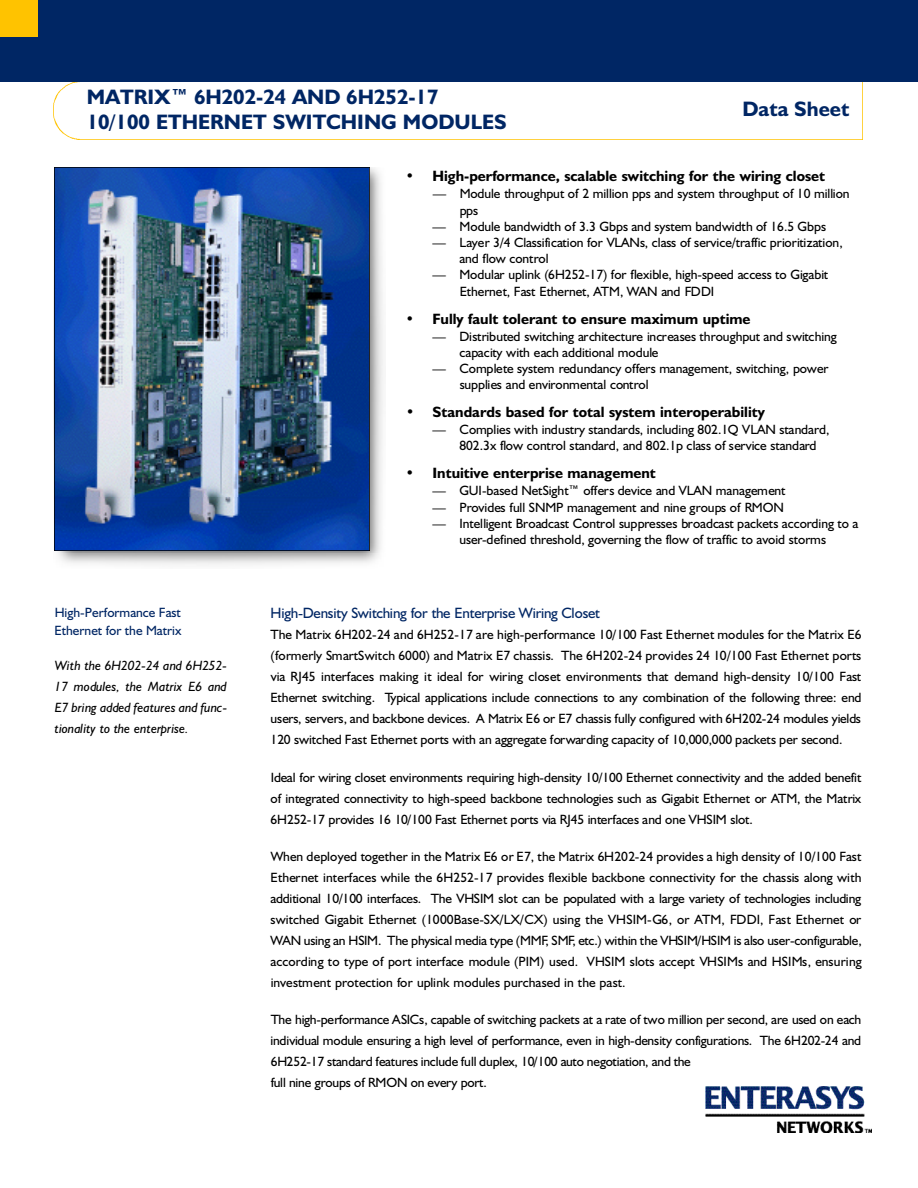
<style>
.page{position:relative;width:918px;height:1188px;background:#fff}
.page>*{position:absolute;margin:0;border:0;box-sizing:border-box;transform-origin:0 0}
.t1{font:700 21px/25.2px "Humanist 521 BT";color:#002664}
.t2{font:700 15px "Humanist 521 BT";color:#000}
.t3{font:15px "Humanist 521 BT";letter-spacing:-.025em;color:#002664}
.t4{font:13.5px/21px "Humanist 521 BT";color:#000}
.t5{font:13.5px/21px "Humanist 521 BT";letter-spacing:-.03em;color:#000}
.t6{font:italic 13.5px/21px "Humanist 521 BT";color:#000;text-align:justify}
.t7{font:13.5px/18px "Humanist 521 BT";color:#002664}
</style>
<div class="page">
<img style="left:53px;top:168px;width:330px;height:397px">
<img style="left:54px;top:82px;width:809px;height:58px">
<img style="left:705px;top:1087px;width:167px;height:45px">
<div style="left:0;top:0;width:918px;height:82px;background:#002664"></div>
<div style="left:0;top:0;width:38px;height:36px;background:#ffc300"></div>
<img style="left:54px;top:167px;width:315px;height:383px">
<h1 class="t1" style="left:87px;top:86px;width:422px">MATRIX™ 6H202-24 AND 6H252-17<br>10/100 ETHERNET SWITCHING MODULES</h1>
<h1 class="t1" style="left:742px;top:98px;width:109px">Data Sheet</h1>
<p class="t7" style="left:55px;top:605px;width:128px">High-Performance Fast<br>Ethernet for the Matrix</p>
<p class="t6" style="left:54px;top:656px;width:174px">With the 6H202-24 and 6H252- 17 modules, the Matrix E6 and E7 bring added features and func&shy;tionality to the enterprise.</p>
<p class="t2" style="left:406px;top:171px;width:421px">• High-performance, scalable switching for the wiring closet</p>
<p class="t4" style="left:460px;top:187px;width:391px;line-height:16.2px;text-indent:-27px">— Module throughput of 2 million pps and system throughput of 10 million pps</p>
<p class="t4" style="left:433px;top:217px;width:395px">— Module bandwidth of 3.3 Gbps and system bandwidth of 16.5 Gbps</p>
<p class="t4" style="left:460px;top:236px;width:385px;line-height:16.2px;text-indent:-27px">— Layer 3/4 Classification for VLANs, class of service/traffic prioritization, and flow control</p>
<p class="t4" style="left:460px;top:268px;width:370px;line-height:16.2px;text-indent:-27px">— Modular uplink (6H252-17) for flexible, high-speed access to Gigabit<br>Ethernet, Fast Ethernet, ATM, WAN and FDDI</p>
<p class="t2" style="left:406px;top:313px;width:347px">• Fully fault tolerant to ensure maximum uptime</p>
<p class="t4" style="left:460px;top:329px;width:379px;line-height:16.2px;text-indent:-27px">— Distributed switching architecture increases throughput and switching capacity with each additional module</p>
<p class="t4" style="left:460px;top:362px;width:370px;line-height:16.2px;text-indent:-27px">— Complete system redundancy offers management, switching, power supplies and environmental control</p>
<p class="t2" style="left:406px;top:407px;width:361px">• Standards based for total system interoperability</p>
<p class="t4" style="left:459px;top:423px;width:372px;line-height:16.5px;text-indent:-27px">— Complies with industry standards, including 802.1Q VLAN standard,<br>802.3x flow control standard, and 802.1p class of service standard</p>
<p class="t2" style="left:406px;top:468px;width:252px">• Intuitive enterprise management</p>
<p class="t4" style="left:433px;top:482px;width:354px">— GUI-based NetSight™ offers device and VLAN management</p>
<p class="t4" style="left:432px;top:498px;width:353px">— Provides full SNMP management and nine groups of RMON</p>
<p class="t4" style="left:432px;top:516px;width:427px;line-height:16.2px;text-align:center">— Intelligent Broadcast Control suppresses broadcast packets according to a u s e r-defined threshold, governing the flow of traffic to avoid storms</p>
<p class="t3" style="left:270px;top:608px;width:331px">High-Density Switching for the Enterprise Wiring Closet</p>
<p class="t4" style="left:270px;top:625px;width:593px;text-align:justify">The Matrix 6H202-24 and 6H252-17 are high-performance 10/100 Fast Ethernet modules for the Matrix E6 (formerly SmartSwitch 6000) and Matrix E7 chassis. The 6H202-24 provides 24 10/100 Fast Ethernet ports via RJ45 interfaces making it ideal for wiring closet environments that demand high-density 10/100 Fast Ethernet switching. Typical applications include connections to any combination of the following three: end users, servers, and backbone devices. A Matrix E6 or E7 chassis fully configured with 6H202-24 modules yields 120 switched Fast Ethernet ports with an aggregate forwarding capacity of 10,000,000 packets per second.</p>
<p class="t4" style="left:270px;top:768px;width:592px;text-align:justify">Ideal for wiring closet environments requiring high-density 10/100 Ethernet connectivity and the added benefit of integrated connectivity to high-speed backbone technologies such as Gigabit Ethernet or ATM, the Matrix 6H252-17 provides 16 10/100 Fast Ethernet ports via RJ45 interfaces and one VHSIM slot.</p>
<p class="t4" style="left:270px;top:847px;width:593px;text-align:justify">When deployed together in the Matrix E6 or E7, the Matrix 6H202-24 provides a high density of 10/100 Fast Ethernet interfaces while the 6H252-17 provides flexible backbone connectivity for the chassis along with additional 10/100 interfaces. The VHSIM slot can be populated with a large variety of technologies including switched Gigabit Ethernet (1000Base-SX/LX/CX) using the VHSIM-G6, or ATM, FDDI, Fast Ethernet or WAN using an HSIM. The physical media type (MMF, SMF, etc.) within the VHSIM/HSIM is also user- c o n f i g u r a b l e , according to type of port interface module (PIM) used. VHSIM slots accept VHSIMs and HSIMs, ensuring investment protection for uplink modules purchased in the past.</p>
<p class="t5" style="left:270px;top:1010px;width:592px">The high-performance ASICs, capable of switching packets at a rate of two million per second, are used on each individual module ensuring a high level of performance, even in high-density configurations. The 6H202-24 and 6H252-17 standard features include full duplex, 10/100 auto negotiation, and the<br>full nine groups of RMON on every port.</p>
</div>
